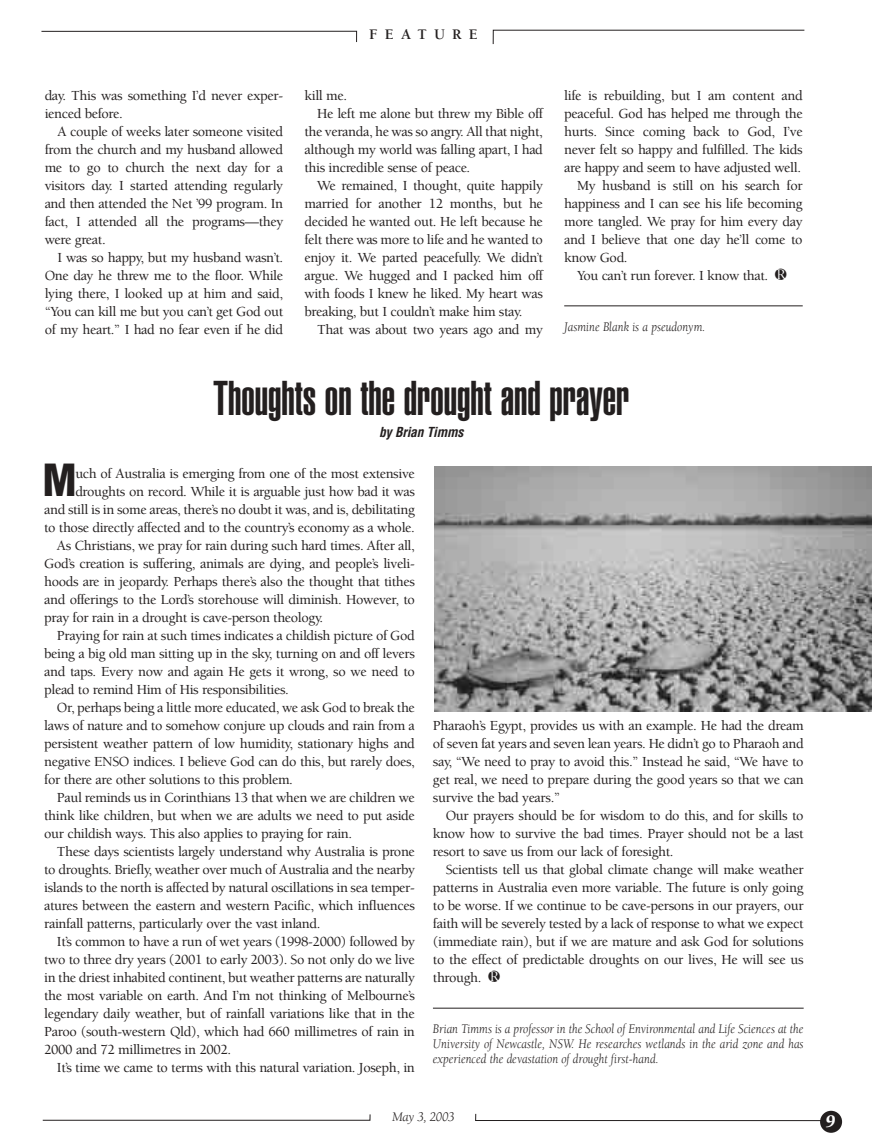
<style>
.page{position:relative;width:872px;height:1148px;background:#fff}
.page>*{position:absolute;margin:0;border:0;box-sizing:border-box;transform-origin:0 0}
.t1{font:900 extra-condensed 48px "Helvetica";color:#231f1f}
.t2{font:900 condensed 43.2px "Helvetica";color:#231f1f}
.t3{font:italic 900 18px "Berkeley";color:#fff}
.t4{font:700 15px "Berkeley";letter-spacing:.485em;color:#231f1f}
.t5{font:500 14.25px/18px "Berkeley";letter-spacing:-.025em;color:#231f1f;text-align:justify}
.t6{font:italic 13.5px/15px "Berkeley";color:#231f1f;text-align:justify;scale:.9 1}
.t7{font:italic 700 condensed 13.5px "Helvetica";letter-spacing:-.015em;color:#231f1f}
.t8{font:italic 13.5px "Berkeley";color:#231f1f}
</style>
<div class="page">
<svg style="left:41px;top:30px;width:763px;height:14px"></svg>
<svg style="left:42px;top:1113px;width:779px;height:8px"></svg>
<div style="left:820px;top:1110px;width:22px;height:22px;background:#231f1f;border-radius:50%"></div>
<hr style="left:564px;top:305px;width:238px;height:1px;background:#231f1f">
<hr style="left:433px;top:1007px;width:370px;height:1px;background:#231f1f">
<img style="left:434px;top:466px;width:438px;height:246px">
<p class="t5" style="left:45px;top:88px;width:240px">day. This was something I’d never exper&shy;ienced before.</p>
<p class="t5" style="left:45px;top:124px;width:240px;text-indent:13px">A couple of weeks later someone visited from the church and my husband allowed me to go to church the next day for a visitors day. I started attending regularly and then attended the Net ’99 program. In fact, I attended all the programs—they were great.</p>
<p class="t5" style="left:45px;top:250px;width:240px;text-indent:13px">I was so happy, but my husband wasn’t.<br>One day he threw me to the floor. While lying there, I looked up at him and said, “You can kill me but you can’t get God out of my heart.” I had no fear even if he did</p>
<p class="t4" style="left:369px;top:29px;width:110px">FEATURE</p>
<p class="t5" style="left:304px;top:88px;width:44px">kill me.</p>
<p class="t5" style="left:317px;top:106px;width:227px">He left me alone but threw my Bible off</p>
<p class="t5" style="left:304px;top:124px;width:240px">the veranda, he was so angry. All that night,</p>
<p class="t5" style="left:304px;top:142px;width:240px">although my world was falling apart, I had</p>
<p class="t5" style="left:304px;top:160px;width:167px">this incredible sense of peace.</p>
<p class="t5" style="left:317px;top:178px;width:227px">We remained, I thought, quite happily</p>
<p class="t5" style="left:304px;top:196px;width:240px">married for another 12 months, but he</p>
<p class="t5" style="left:304px;top:214px;width:240px">decided he wanted out. He left because he</p>
<p class="t5" style="left:304px;top:232px;width:240px">felt there was more to life and he wanted to</p>
<p class="t5" style="left:304px;top:250px;width:240px">enjoy it. We parted peacefully. We didn’t</p>
<p class="t5" style="left:304px;top:268px;width:240px">argue. We hugged and I packed him off</p>
<p class="t5" style="left:304px;top:286px;width:240px">with foods I knew he liked. My heart was</p>
<p class="t5" style="left:304px;top:304px;width:219px">breaking, but I couldn’t make him stay.</p>
<p class="t5" style="left:317px;top:322px;width:227px">That was about two years ago and my</p>
<p class="t5" style="left:564px;top:88px;width:240px">life is rebuilding, but I am content and</p>
<p class="t5" style="left:564px;top:106px;width:240px">peaceful. God has helped me through the</p>
<p class="t5" style="left:564px;top:124px;width:240px">hurts. Since coming back to God, I’ve</p>
<p class="t5" style="left:564px;top:142px;width:240px">never felt so happy and fulfilled. The kids</p>
<p class="t5" style="left:564px;top:160px;width:238px">are happy and seem to have adjusted well.</p>
<p class="t5" style="left:577px;top:178px;width:227px">My husband is still on his search for</p>
<p class="t5" style="left:564px;top:196px;width:240px">happiness and I can see his life becoming</p>
<p class="t5" style="left:564px;top:214px;width:240px">more tangled. We pray for him every day</p>
<p class="t5" style="left:564px;top:232px;width:240px">and I believe that one day he’ll come to</p>
<p class="t5" style="left:564px;top:250px;width:65px">know God.</p>
<p class="t5" style="left:577px;top:268px;width:193px">You can’t run forever. I know that.</p>
<p class="t6" style="left:564px;top:320px;width:158px">Jasmine Blank is a pseudonym.</p>
<h1 class="t1" style="left:213px;top:380px;width:418px">Thoughts on the drought and prayer</h1>
<p class="t7" style="left:379px;top:427px;width:86px">by Brian Timms</p>
<h2 class="t2" style="left:43px;top:463px;width:35px">M</h2>
<p class="t5" style="left:75px;top:466px;width:341px">uch of Australia is emerging from one of the most extensive</p>
<p class="t5" style="left:75px;top:484px;width:341px">droughts on record. While it is arguable just how bad it was</p>
<p class="t5" style="left:44px;top:502px;width:372px">and still is in some areas, there’s no doubt it was, and is, debilitating</p>
<p class="t5" style="left:44px;top:520px;width:372px">to those directly affected and to the country’s economy as a whole.</p>
<p class="t5" style="left:57px;top:538px;width:359px">As Christians, we pray for rain during such hard times. After all,</p>
<p class="t5" style="left:44px;top:556px;width:372px">God’s creation is suffering, animals are dying, and people’s liveli-</p>
<p class="t5" style="left:44px;top:574px;width:372px">hoods are in jeopardy. Perhaps there’s also the thought that tithes</p>
<p class="t5" style="left:44px;top:592px;width:372px">and offerings to the Lord’s storehouse will diminish. However, to</p>
<p class="t5" style="left:44px;top:610px;width:280px">pray for rain in a drought is cave-person theology.</p>
<p class="t5" style="left:57px;top:628px;width:359px">Praying for rain at such times indicates a childish picture of God</p>
<p class="t5" style="left:44px;top:646px;width:372px">being a big old man sitting up in the sky, turning on and off levers</p>
<p class="t5" style="left:44px;top:664px;width:372px">and taps. Every now and again He gets it wrong, so we need to</p>
<p class="t5" style="left:44px;top:682px;width:246px">plead to remind Him of His responsibilities.</p>
<p class="t5" style="left:57px;top:700px;width:359px">Or, perhaps being a little more educated, we ask God to break the</p>
<p class="t5" style="left:44px;top:718px;width:372px">laws of nature and to somehow conjure up clouds and rain from a</p>
<p class="t5" style="left:44px;top:736px;width:372px">persistent weather pattern of low humidity, stationary highs and</p>
<p class="t5" style="left:44px;top:754px;width:372px">negative ENSO indices. I believe God can do this, but rarely does,</p>
<p class="t5" style="left:44px;top:772px;width:250px">for there are other solutions to this problem.</p>
<p class="t5" style="left:57px;top:790px;width:359px">Paul reminds us in Corinthians 13 that when we are children we</p>
<p class="t5" style="left:44px;top:808px;width:372px">think like children, but when we are adults we need to put aside</p>
<p class="t5" style="left:44px;top:826px;width:309px">our childish ways. This also applies to praying for rain.</p>
<p class="t5" style="left:57px;top:844px;width:359px">These days scientists largely understand why Australia is prone</p>
<p class="t5" style="left:44px;top:862px;width:372px">to droughts. Briefly, weather over much of Australia and the nearby</p>
<p class="t5" style="left:44px;top:880px;width:372px">islands to the north is affected by natural oscillations in sea temper-</p>
<p class="t5" style="left:44px;top:898px;width:372px">atures between the eastern and western Pacific, which influences</p>
<p class="t5" style="left:44px;top:916px;width:278px">rainfall patterns, particularly over the vast inland.</p>
<p class="t5" style="left:57px;top:934px;width:359px">It’s common to have a run of wet years (1998-2000) followed by</p>
<p class="t5" style="left:44px;top:952px;width:372px">two to three dry years (2001 to early 2003). So not only do we live</p>
<p class="t5" style="left:44px;top:970px;width:372px">in the driest inhabited continent, but weather patterns are naturally</p>
<p class="t5" style="left:44px;top:988px;width:372px">the most variable on earth. And I’m not thinking of Melbourne’s</p>
<p class="t5" style="left:44px;top:1006px;width:372px">legendary daily weather, but of rainfall variations like that in the</p>
<p class="t5" style="left:44px;top:1024px;width:372px">Paroo (south-western Qld), which had 660 millimetres of rain in</p>
<p class="t5" style="left:44px;top:1042px;width:188px">2000 and 72 millimetres in 2002.</p>
<p class="t5" style="left:57px;top:1060px;width:359px">It’s time we came to terms with this natural variation. Joseph, in</p>
<p class="t5" style="left:433px;top:718px;width:372px">Pharaoh’s Egypt, provides us with an example. He had the dream of seven fat years and seven lean years. He didn’t go to Pharaoh and say, “We need to pray to avoid this.” Instead he said, “We have to get real, we need to prepare during the good years so that we can survive the bad years.”</p>
<p class="t5" style="left:433px;top:808px;width:372px;text-indent:13px">Our prayers should be for wisdom to do this, and for skills to know how to survive the bad times. Prayer should not be a last resort to save us from our lack of foresight.</p>
<p class="t5" style="left:433px;top:862px;width:372px;text-indent:13px">Scientists tell us that global climate change will make weather patterns in Australia even more variable. The future is only going to be worse. If we continue to be cave-persons in our prayers, our faith will be severely tested by a lack of response to what we expect (immediate rain), but if we are mature and ask God for solutions to the effect of predictable droughts on our lives, He will see us through.</p>
<p class="t6" style="left:433px;top:1022px;width:413px">Brian Timms is a professor in the School of Environmental and Life Sciences at the University of Newcastle, NSW. He researches wetlands in the arid zone and has experienced the devastation of drought first-hand.</p>
<p class="t8" style="left:392px;top:1111px;width:64px">May 3, 2003</p>
<p class="t3" style="left:825px;top:1114px;width:11px">9</p>
</div>
